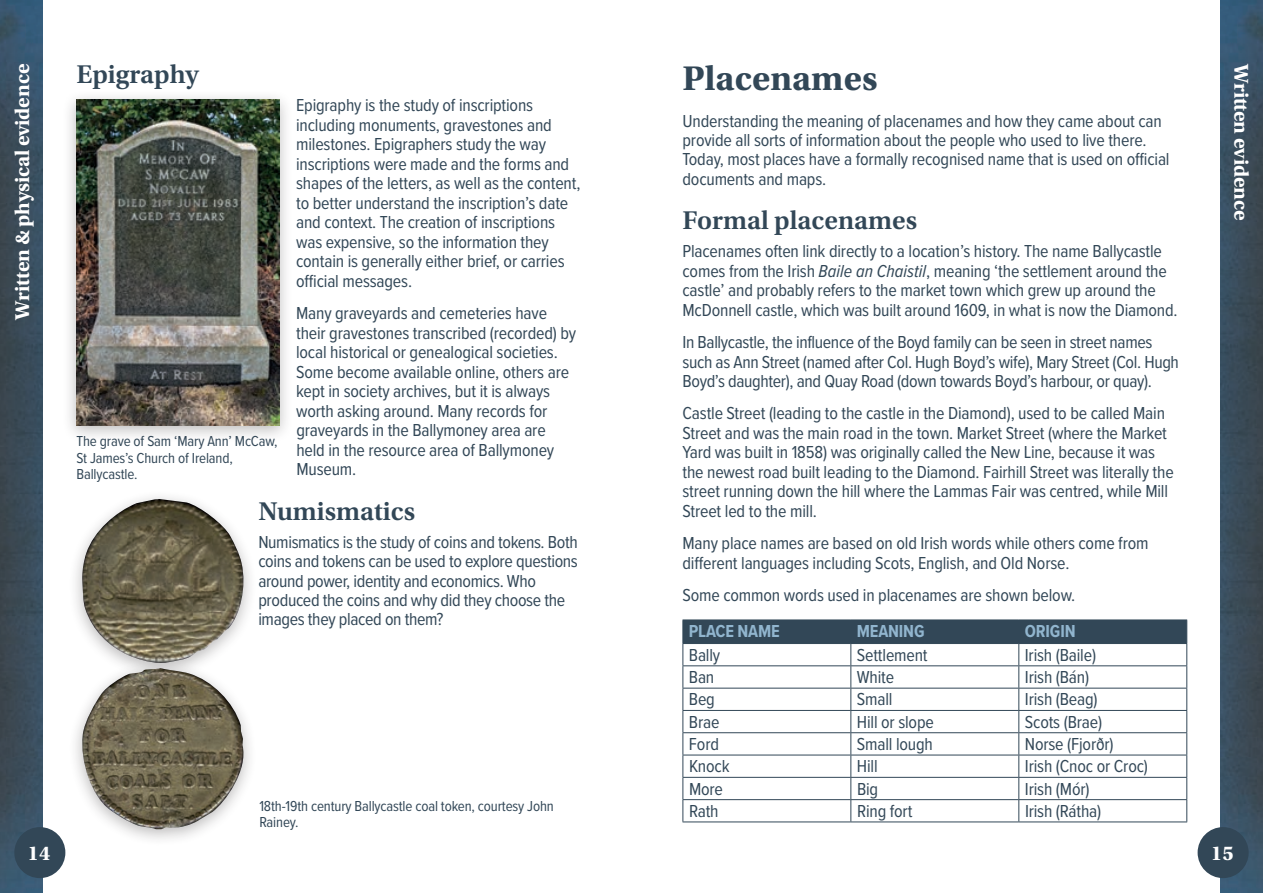
<style>
.page{position:relative;width:1263px;height:893px;background:#fff}
.page>*{position:absolute;margin:0;border:0;box-sizing:border-box;transform-origin:0 0}
.t1{font:700 36px "Utopia Std";color:#324757}
.t2{font:600 27px "Utopia Std";color:#324757}
.t3{font:700 21px "Utopia Std";letter-spacing:-.01em;color:#fff}
.t4{font:18px/19.5px "Proxima Nova Cond";letter-spacing:-.01em;color:#324757}
.t5{font:700 18px "Proxima Nova Cond";letter-spacing:-.01em;color:#91b5ce}
.t6{font:15px/16.5px "Proxima Nova Cond";letter-spacing:-.01em;color:#324757}
.s1{font-style:italic}
</style>
<div class="page">
<img style="left:0;top:0;width:42px;height:893px">
<img style="left:1220px;top:0;width:43px;height:893px">
<div style="left:68px;top:489px;width:189px;height:192px;background:#231f20;opacity:.3"></div>
<img style="left:82px;top:499px;width:163px;height:160px">
<div style="left:68px;top:659px;width:189px;height:188px;background:#231f20;opacity:.3"></div>
<img style="left:82px;top:668px;width:163px;height:161px">
<svg style="left:682px;top:620px;width:505px;height:201px"></svg>
<hr style="left:682px;top:821px;width:169px;height:1px;background:#324757">
<hr style="left:851px;top:821px;width:168px;height:1px;background:#324757">
<hr style="left:1019px;top:821px;width:168px;height:1px;background:#324757">
<div style="left:62px;top:90px;width:231px;height:353px;background:#231f20;opacity:.3"></div>
<img style="left:77px;top:100px;width:202px;height:325px">
<div style="left:14px;top:827px;width:51px;height:51px;background:#324757;border-radius:50%"></div>
<div style="left:1197px;top:827px;width:51px;height:51px;background:#324757;border-radius:50%"></div>
<p class="t3" style="left:10px;top:319px;width:257px;rotate:-90deg">Written &amp; physical evidence</p>
<p class="t3" style="left:1253px;top:64px;width:158px;rotate:90deg">Written evidence</p>
<h2 class="t2" style="left:77px;top:59px;width:124px">Epigraphy</h2>
<h1 class="t1" style="left:682px;top:57px;width:197px">Placenames</h1>
<p class="t4" style="left:682px;top:110px;width:489px">Understanding the meaning of placenames and how they came about can provide all sorts of information about the people who used to live there.<br>Today, most places have a formally recognised name that is used on official documents and maps.</p>
<h2 class="t2" style="left:682px;top:205px;width:236px">Formal placenames</h2>
<p class="t4" style="left:682px;top:241px;width:497px">Placenames often link directly to a location’s history. The name Ballycastle comes from the Irish <span class="s1">Baile an Chaistil</span>, meaning ‘the settlement around the castle’ and probably refers to the market town which grew up around the McDonnell castle, which was built around 1609, in what is now the Diamond.</p>
<p class="t4" style="left:682px;top:332px;width:498px">In Ballycastle, the influence of the Boyd family can be seen in street names such as Ann Street (named after Col. Hugh Boyd’s wife), Mary Street (Col. Hugh<br>Boyd’s daughter), and Quay Road (down towards Boyd’s harbour, or quay).</p>
<p class="t4" style="left:682px;top:403px;width:493px">Castle Street (leading to the castle in the Diamond), used to be called Main Street and was the main road in the town. Market Street (where the Market Yard was built in 1858) was originally called the New Line, because it was the newest road built leading to the Diamond. Fairhill Street was literally the street running down the hill where the Lammas Fair was centred, while Mill Street led to the mill.</p>
<p class="t4" style="left:682px;top:532px;width:468px">Many place names are based on old Irish words while others come from different languages including Scots, English, and Old Norse.</p>
<p class="t4" style="left:682px;top:584px;width:394px">Some common words used in placenames are shown below.</p>
<p class="t5" style="left:689px;top:618px;width:92px">PLACE NAME</p>
<p class="t5" style="left:857px;top:618px;width:69px">MEANING</p>
<p class="t5" style="left:1025px;top:618px;width:52px">ORIGIN</p>
<p class="t4" style="left:689px;top:644px;width:33px">Bally</p>
<p class="t4" style="left:857px;top:644px;width:72px">Settlement</p>
<p class="t4" style="left:1025px;top:644px;width:73px">Irish (Baile)</p>
<p class="t4" style="left:689px;top:667px;width:27px">Ban</p>
<p class="t4" style="left:857px;top:667px;width:39px">White</p>
<p class="t4" style="left:1025px;top:667px;width:66px">Irish (Bán)</p>
<p class="t4" style="left:689px;top:689px;width:27px">Beg</p>
<p class="t4" style="left:857px;top:689px;width:37px">Small</p>
<p class="t4" style="left:1025px;top:689px;width:74px">Irish (Beag)</p>
<p class="t4" style="left:689px;top:711px;width:32px">Brae</p>
<p class="t4" style="left:857px;top:711px;width:78px">Hill or slope</p>
<p class="t4" style="left:1025px;top:711px;width:79px">Scots (Brae)</p>
<p class="t4" style="left:689px;top:733px;width:32px">Ford</p>
<p class="t4" style="left:857px;top:733px;width:78px">Small lough</p>
<p class="t4" style="left:1025px;top:733px;width:90px">Norse (Fjorðr)</p>
<p class="t4" style="left:689px;top:756px;width:42px">Knock</p>
<p class="t4" style="left:857px;top:756px;width:22px">Hill</p>
<p class="t4" style="left:1025px;top:756px;width:124px">Irish (Cnoc or Croc)</p>
<p class="t4" style="left:689px;top:778px;width:36px">More</p>
<p class="t4" style="left:857px;top:778px;width:23px">Big</p>
<p class="t4" style="left:1025px;top:778px;width:66px">Irish (Mór)</p>
<p class="t4" style="left:689px;top:800px;width:31px">Rath</p>
<p class="t4" style="left:857px;top:800px;width:57px">Ring fort</p>
<p class="t4" style="left:1025px;top:800px;width:78px">Irish (Rátha)</p>
<p class="t4" style="left:296px;top:95px;width:286px">Epigraphy is the study of inscriptions including monuments, gravestones and milestones. Epigraphers study the way inscriptions were made and the forms and shapes of the letters, as well as the content, to better understand the inscription’s date and context. The creation of inscriptions was expensive, so the information they contain is generally either brief, or carries official messages.</p>
<p class="t4" style="left:296px;top:303px;width:282px">Many graveyards and cemeteries have their gravestones transcribed (recorded) by local historical or genealogical societies.<br>Some become available online, others are kept in society archives, but it is always worth asking around. Many records for graveyards in the Ballymoney area are held in the resource area of Ballymoney Museum.</p>
<h2 class="t2" style="left:258px;top:495px;width:158px">Numismatics</h2>
<p class="t4" style="left:258px;top:531px;width:321px">Numismatics is the study of coins and tokens. Both coins and tokens can be used to explore questions around power, identity and economics. Who produced the coins and why did they choose the images they placed on them?</p>
<p class="t6" style="left:77px;top:432px;width:203px">The grave of Sam ‘Mary Ann’ McCaw,<br>St James’s Church of Ireland,<br>Ballycastle.</p>
<p class="t6" style="left:259px;top:797px;width:296px">18th-19th century Ballycastle coal token, courtesy John<br>Rainey.</p>
<p class="t3" style="left:28px;top:841px;width:24px">14</p>
<p class="t3" style="left:1211px;top:841px;width:24px">15</p>
</div>
